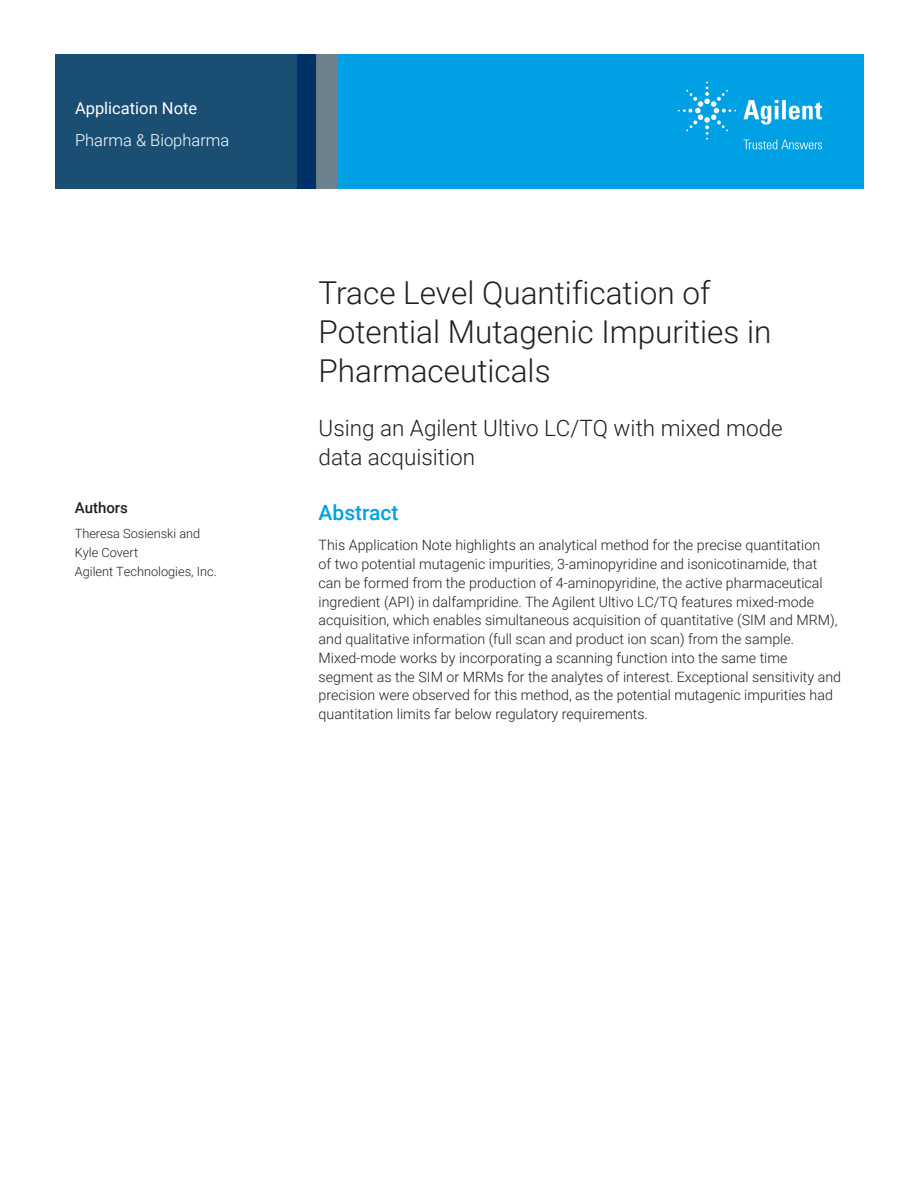
<style>
.page{position:relative;width:918px;height:1188px;background:#fff}
.page>*{position:absolute;margin:0;border:0;box-sizing:border-box;transform-origin:0 0}
.t1{font:300 31.5px/39px "Roboto";color:#231f20}
.Subtitle{font:300 22.5px/28.5px "Roboto";color:#231f20}
.Header_1{font:500 21px "Roboto";color:#00a1e4}
.Area_Identifier{font:300 16.5px "Roboto";color:#fff}
.Doctype{font:16.5px "Roboto";color:#fff}
.DATA_author_title{font:500 15px "Roboto";color:#231f20}
.Text{font:300 14.25px/18.8px "Roboto";color:#231f20}
.DATA_author_name___i{font:300 12.75px/18.8px "Roboto";color:#231f20}
</style>
<div class="page">
<div style="left:297px;top:54px;width:567px;height:135px;background:#00a1e4"></div>
<svg style="left:55px;top:54px;width:261px;height:135px;background:#184b72"></svg>
<div style="left:316px;top:54px;width:22px;height:135px;background:#6c818c"></div>
<svg style="left:743px;top:100px;width:79px;height:25px"></svg>
<svg style="left:678px;top:82px;width:58px;height:58px"></svg>
<svg style="left:744px;top:140px;width:78px;height:9px"></svg>
<p class="Doctype" style="left:75px;top:96px;width:124px">Application Note</p>
<p class="Area_Identifier" style="left:75px;top:129px;width:156px">Pharma &amp; Biopharma</p>
<p class="DATA_author_title" style="left:75px;top:498px;width:55px">Authors</p>
<p class="DATA_author_name___i" style="left:75px;top:524px;width:143px">Theresa Sosienski and<br>Kyle Covert<br>Agilent Technologies, Inc.</p>
<p class="t1" style="left:319px;top:272px;width:454px">Trace Level Quantification of<br>Potential Mutagenic Impurities in<br>Pharmaceuticals</p>
<p class="Subtitle" style="left:319px;top:413px;width:466px">Using an Agilent Ultivo LC/TQ with mixed mode data acquisition</p>
<p class="Header_1" style="left:319px;top:498px;width:82px">Abstract</p>
<p class="Text" style="left:319px;top:535px;width:524px">This Application Note highlights an analytical method for the precise quantitation<br>of two potential mutagenic impurities, 3-aminopyridine and isonicotinamide, that can be formed from the production of 4-aminopyridine, the active pharmaceutical ingredient (API) in dalfampridine. The Agilent Ultivo LC/TQ features mixed-mode acquisition, which enables simultaneous acquisition of quantitative (SIM and MRM), and qualitative information (full scan and product ion scan) from the sample.<br>Mixed-mode works by incorporating a scanning function into the same time segment as the SIM or MRMs for the analytes of interest. Exceptional sensitivity and precision were observed for this method, as the potential mutagenic impurities had quantitation limits far below regulatory requirements.</p>
</div>
